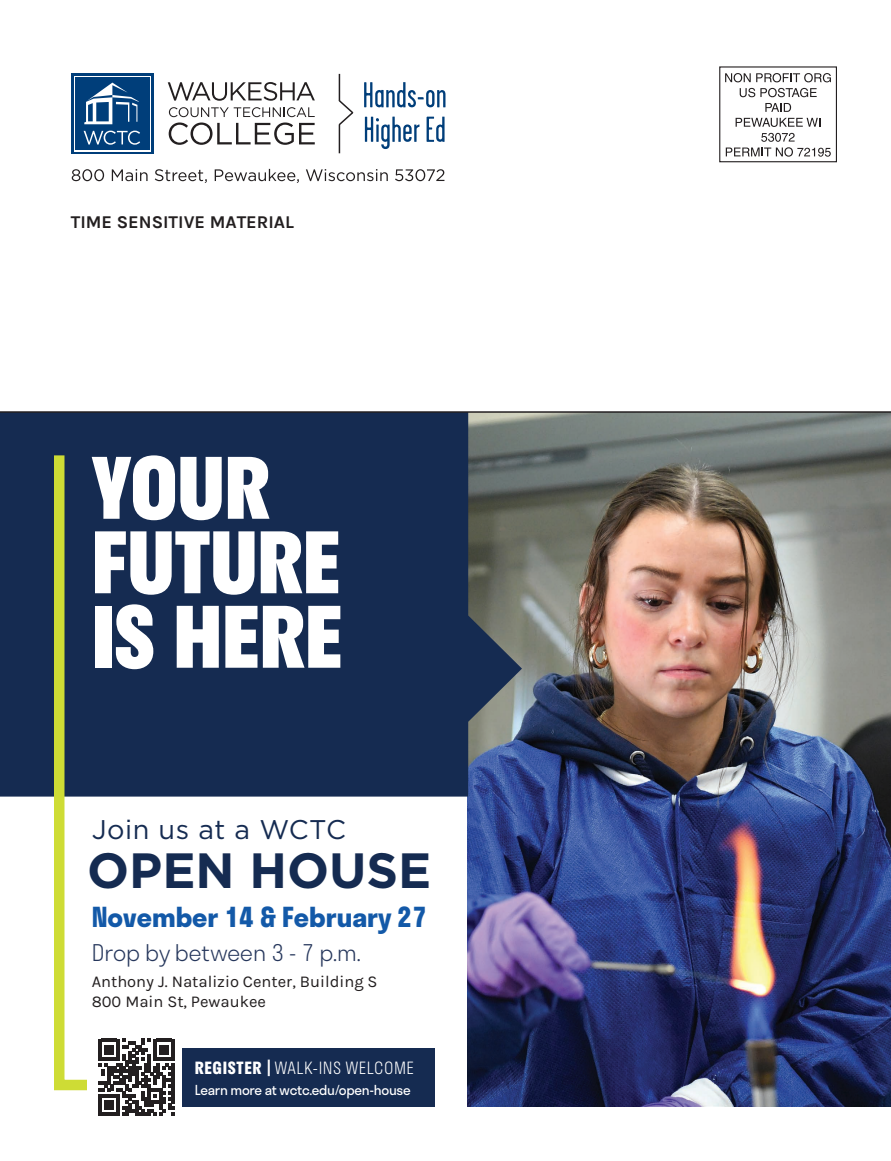
<style>
.page{position:relative;width:891px;height:1161px;background:#fff}
.page>*{position:absolute;margin:0;border:0;box-sizing:border-box;transform-origin:0 0}
.t1{font:700 49.5px "Gotham";color:#152b51}
.t2{font:700 27px "Stratos";color:#1359a8}
.t3{font:27px "Gotham";letter-spacing:.02em;color:#152b51}
.t4{font:300 22.5px "Stratos";color:#26375c}
.t5{font:700 18px "Karla";color:#231f20}
.t6{font:16.5px/19.5px "Karla";color:#231f20}
.t7{font:300 16.5px "Stratos";letter-spacing:.03em;color:#fff}
.t8{font:13.5px "Stratos";letter-spacing:-.02em;color:#fff}
.s1{font-weight:700}
</style>
<div class="page">
<img style="left:467px;top:413px;width:424px;height:694px">
<svg style="left:0;top:413px;width:522px;height:384px;fill:#152b51"></svg>
<svg style="left:133px;top:455px;width:89px;height:65px"></svg>
<svg style="left:228px;top:457px;width:42px;height:62px"></svg>
<svg style="left:133px;top:531px;width:122px;height:64px"></svg>
<svg style="left:261px;top:531px;width:77px;height:62px"></svg>
<svg style="left:133px;top:604px;width:20px;height:65px"></svg>
<svg style="left:177px;top:606px;width:42px;height:62px"></svg>
<svg style="left:225px;top:606px;width:115px;height:62px"></svg>
<svg style="left:49px;top:445px;width:84px;height:646px"></svg>
<div style="left:123px;top:1049px;width:312px;height:58px;background:#152b51"></div>
<div style="left:87px;top:1030px;width:95px;height:94px;background:#fff"></div>
<svg style="left:98px;top:1039px;width:77px;height:77px"></svg>
<div style="left:71px;top:74px;width:82px;height:80px;background:linear-gradient(to right,#003e7a,#003e7a)"></div>
<svg style="left:168px;top:82px;width:147px;height:19px"></svg>
<svg style="left:169px;top:107px;width:146px;height:10px"></svg>
<svg style="left:169px;top:123px;width:146px;height:22px"></svg>
<div style="left:74px;top:76px;width:77px;height:75px;background:#003e7a"></div>
<svg style="left:84px;top:131px;width:56px;height:14px"></svg>
<svg style="left:84px;top:83px;width:55px;height:41px"></svg>
<svg style="left:338px;top:74px;width:16px;height:79px"></svg>
<svg style="left:364px;top:82px;width:82px;height:25px"></svg>
<svg style="left:365px;top:117px;width:55px;height:32px"></svg>
<svg style="left:427px;top:117px;width:18px;height:25px"></svg>
<svg style="left:72px;top:169px;width:32px;height:12px"></svg>
<svg style="left:112px;top:169px;width:36px;height:12px"></svg>
<svg style="left:155px;top:169px;width:52px;height:14px"></svg>
<svg style="left:215px;top:169px;width:84px;height:14px"></svg>
<svg style="left:306px;top:169px;width:82px;height:12px"></svg>
<svg style="left:395px;top:169px;width:49px;height:12px"></svg>
<div style="left:719px;top:66px;width:118px;height:96px;border:1px solid #231f20"></div>
<svg style="left:725px;top:73px;width:106px;height:9px"></svg>
<svg style="left:740px;top:88px;width:77px;height:9px"></svg>
<svg style="left:765px;top:103px;width:26px;height:9px"></svg>
<svg style="left:736px;top:118px;width:84px;height:9px"></svg>
<svg style="left:726px;top:133px;width:105px;height:24px"></svg>
<hr style="left:0;top:411px;width:891px;height:2px;background:#231f20">
<p class="t5" style="left:71px;top:212px;width:225px">TIME SENSITIVE MATERIAL</p>
<h2 class="t3" style="left:92px;top:813px;width:256px">Join us at a WCTC</h2>
<h1 class="t1" style="left:87px;top:837px;width:346px">OPEN HOUSE</h1>
<h2 class="t2" style="left:92px;top:896px;width:337px">November 14 &amp; February 27</h2>
<h3 class="t4" style="left:92px;top:935px;width:271px">Drop by between 3 - 7 p.m.</h3>
<p class="t6" style="left:92px;top:972px;width:287px">Anthony J. Natalizio Center, Building S<br>800 Main St, Pewaukee</p>
<p class="t7" style="left:195px;top:1054px;width:221px"><span class="s1">REGISTER |</span> WALK-INS WELCOME</p>
<p class="t8" style="left:195px;top:1079px;width:217px">Learn more at wctc.edu/open-house</p>
</div>
